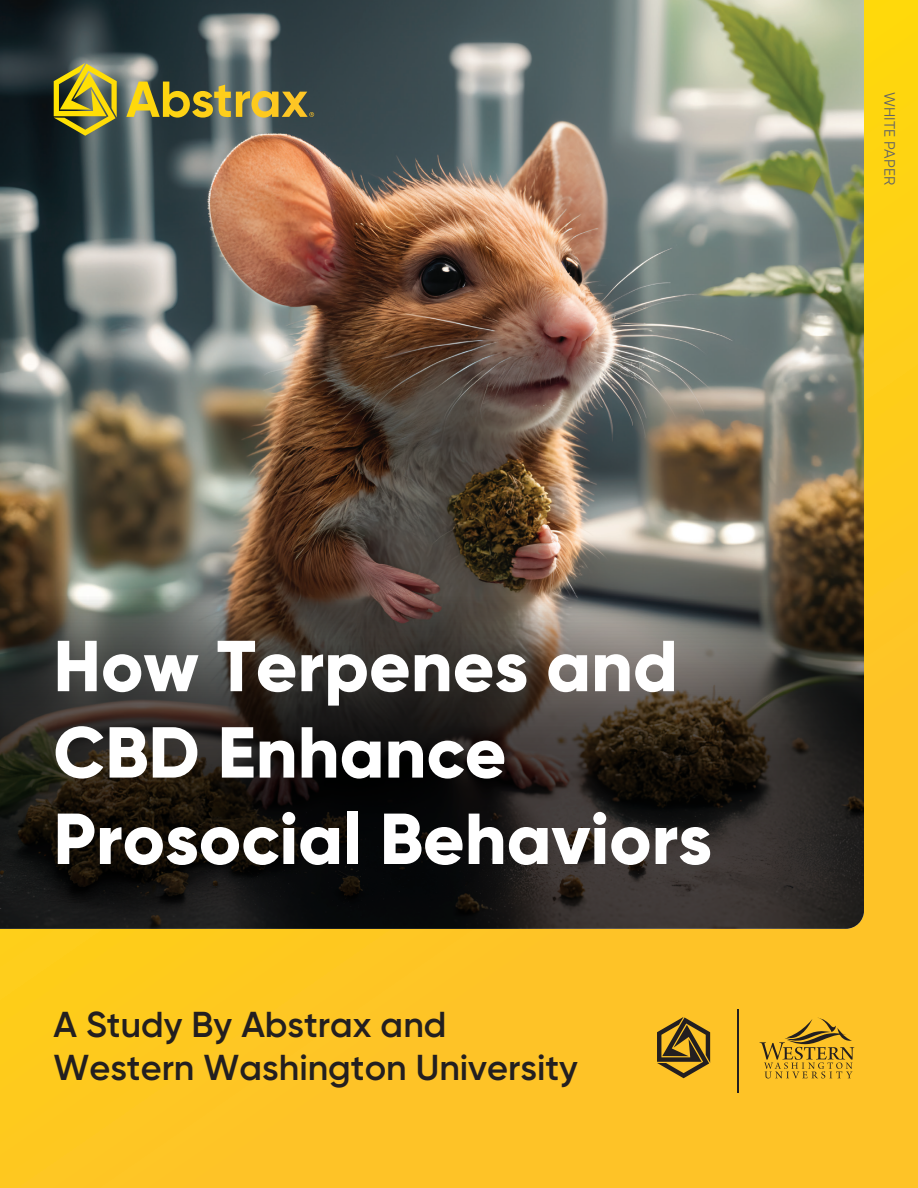
<style>
.page{position:relative;width:918px;height:1188px;background:#fff}
.page>*{position:absolute;margin:0;border:0;box-sizing:border-box;transform-origin:0 0}
.t1{font:800 72px/86.4px "Gilroy";color:#fff}
.t2{font:600 36px/43.2px "Gilroy";color:#231f20}
.t3{font:15px "Gilroy";letter-spacing:.01em;color:#626366}
</style>
<div class="page">
<div style="left:0;top:0;width:918px;height:1188px;background:linear-gradient(to bottom,#fed510,#febf2c)"></div>
<svg style="left:759px;top:1018px;width:95px;height:60px;background:#d7a525"></svg>
<svg style="left:657px;top:1017px;width:53px;height:61px;background:#9a7823"></svg>
<hr style="left:737px;top:1009px;width:2px;height:83px;background:#231f20">
<img style="left:0;top:0;width:864px;height:594px">
<svg style="left:0;top:594px;width:864px;height:335px;background:#2e2b27"></svg>
<svg style="left:54px;top:63px;width:260px;height:73px;background:#7a7b4b"></svg>
<p class="t3" style="left:899px;top:92px;width:94px;rotate:90deg">WHITE PAPER</p>
<h1 class="t1" style="left:53px;top:622px;width:660px">How Terpenes and<br>CBD Enhance<br>Prosocial Behaviors</h1>
<p class="t2" style="left:53px;top:1002px;width:526px">A Study By Abstrax and<br>Western Washington University</p>
</div>
